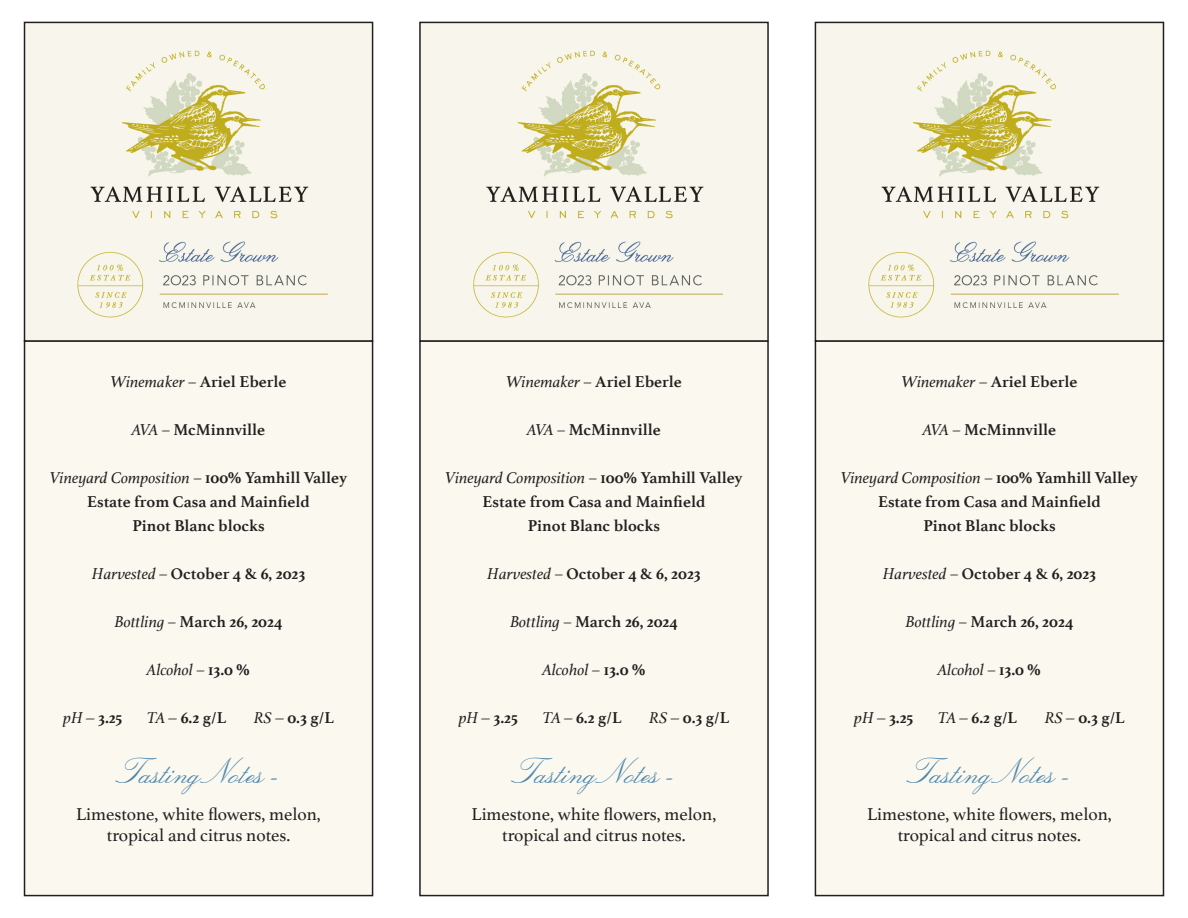
<style>
.page{position:relative;width:1188px;height:918px;background:#fff}
.page>*{position:absolute;margin:0;border:0;box-sizing:border-box;transform-origin:0 0}
.t1{font:36px "Lucia BT";color:#4d86aa}
.t2{font:18px "Athelas";color:#231f20}
.t3{font:700 16.5px/24px "Athelas";color:#231f20;text-align:center}
.t4{font:italic 16.5px "Athelas";color:#231f20}
.s1{font-weight:400;font-style:italic}
.s2{font-weight:400}
.s3{font-style:normal}
.s4{font-weight:700;font-style:normal}
</style>
<div class="page">
<div style="left:25px;top:341px;width:348px;height:555px;background:#faf8ef"></div>
<div style="left:24px;top:340px;width:349px;height:556px;border:2px solid #231f20"></div>
<img style="left:27px;top:25px;width:343px;height:314px">
<div style="left:24px;top:22px;width:349px;height:320px;border:2px solid #231f20"></div>
<div style="left:420px;top:341px;width:348px;height:555px;background:#faf8ef"></div>
<div style="left:419px;top:340px;width:350px;height:556px;border:2px solid #231f20"></div>
<img style="left:422px;top:25px;width:344px;height:314px">
<div style="left:419px;top:22px;width:350px;height:320px;border:2px solid #231f20"></div>
<div style="left:815px;top:341px;width:348px;height:555px;background:#faf8ef"></div>
<div style="left:815px;top:340px;width:349px;height:556px;border:2px solid #231f20"></div>
<img style="left:818px;top:25px;width:343px;height:314px">
<div style="left:815px;top:22px;width:349px;height:320px;border:2px solid #231f20"></div>
<p class="t3" style="left:111px;top:369px;width:177px"><span class="s1">Winemaker</span> <span class="s2">–</span> Ariel Eberle</p>
<p class="t3" style="left:132px;top:417px;width:135px"><span class="s1">AVA</span> <span class="s2">–</span> McMinnville</p>
<p class="t3" style="left:50px;top:465px;width:299px"><span class="s1">Vineyard Composition</span> <span class="s2">–</span> 100% Yamhill Valley<br>Estate from Casa and Mainfield</p>
<p class="t3" style="left:132px;top:513px;width:134px">Pinot Blanc blocks</p>
<p class="t3" style="left:92px;top:561px;width:215px"><span class="s1">Harvested</span> <span class="s2">–</span> October 4 &amp; 6, 2023</p>
<p class="t3" style="left:115px;top:609px;width:169px"><span class="s1">Bottling</span> <span class="s2">–</span> March 26, 2024</p>
<p class="t4" style="left:147px;top:657px;width:105px">Alcohol <span class="s3">–</span> <span class="s4">13.0 %</span></p>
<p class="t3" style="left:63px;top:705px;width:61px"><span class="s1">pH –</span> 3.25</p>
<p class="t3" style="left:147px;top:705px;width:81px"><span class="s1">TA –</span> 6.2 g/L</p>
<p class="t3" style="left:254px;top:705px;width:82px"><span class="s1">RS –</span> 0.3 g/L</p>
<p class="t1" style="left:117px;top:752px;width:165px">Tasting Notes -</p>
<p class="t2" style="left:76px;top:800px;width:246px">Limestone, white flowers, melon,</p>
<p class="t2" style="left:107px;top:821px;width:185px">tropical and citrus notes.</p>
<p class="t3" style="left:506px;top:369px;width:177px"><span class="s1">Winemaker</span> <span class="s2">–</span> Ariel Eberle</p>
<p class="t3" style="left:527px;top:417px;width:135px"><span class="s1">AVA</span> <span class="s2">–</span> McMinnville</p>
<p class="t3" style="left:445px;top:465px;width:299px"><span class="s1">Vineyard Composition</span> <span class="s2">–</span> 100% Yamhill Valley<br>Estate from Casa and Mainfield</p>
<p class="t3" style="left:528px;top:513px;width:134px">Pinot Blanc blocks</p>
<p class="t3" style="left:487px;top:561px;width:215px"><span class="s1">Harvested</span> <span class="s2">–</span> October 4 &amp; 6, 2023</p>
<p class="t3" style="left:510px;top:609px;width:169px"><span class="s1">Bottling</span> <span class="s2">–</span> March 26, 2024</p>
<p class="t4" style="left:542px;top:657px;width:105px">Alcohol <span class="s3">–</span> <span class="s4">13.0 %</span></p>
<p class="t3" style="left:459px;top:705px;width:61px"><span class="s1">pH –</span> 3.25</p>
<p class="t3" style="left:542px;top:705px;width:81px"><span class="s1">TA –</span> 6.2 g/L</p>
<p class="t3" style="left:649px;top:705px;width:82px"><span class="s1">RS –</span> 0.3 g/L</p>
<p class="t1" style="left:512px;top:752px;width:165px">Tasting Notes -</p>
<p class="t2" style="left:472px;top:800px;width:246px">Limestone, white flowers, melon,</p>
<p class="t2" style="left:502px;top:821px;width:185px">tropical and citrus notes.</p>
<p class="t3" style="left:902px;top:369px;width:177px"><span class="s1">Winemaker</span> <span class="s2">–</span> Ariel Eberle</p>
<p class="t3" style="left:923px;top:417px;width:135px"><span class="s1">AVA</span> <span class="s2">–</span> McMinnville</p>
<p class="t3" style="left:841px;top:465px;width:299px"><span class="s1">Vineyard Composition</span> <span class="s2">–</span> 100% Yamhill Valley<br>Estate from Casa and Mainfield</p>
<p class="t3" style="left:923px;top:513px;width:134px">Pinot Blanc blocks</p>
<p class="t3" style="left:883px;top:561px;width:215px"><span class="s1">Harvested</span> <span class="s2">–</span> October 4 &amp; 6, 2023</p>
<p class="t3" style="left:906px;top:609px;width:169px"><span class="s1">Bottling</span> <span class="s2">–</span> March 26, 2024</p>
<p class="t4" style="left:938px;top:657px;width:105px">Alcohol <span class="s3">–</span> <span class="s4">13.0 %</span></p>
<p class="t3" style="left:854px;top:705px;width:61px"><span class="s1">pH –</span> 3.25</p>
<p class="t3" style="left:938px;top:705px;width:81px"><span class="s1">TA –</span> 6.2 g/L</p>
<p class="t3" style="left:1045px;top:705px;width:82px"><span class="s1">RS –</span> 0.3 g/L</p>
<p class="t1" style="left:908px;top:752px;width:165px">Tasting Notes -</p>
<p class="t2" style="left:867px;top:800px;width:246px">Limestone, white flowers, melon,</p>
<p class="t2" style="left:898px;top:821px;width:185px">tropical and citrus notes.</p>
</div>
